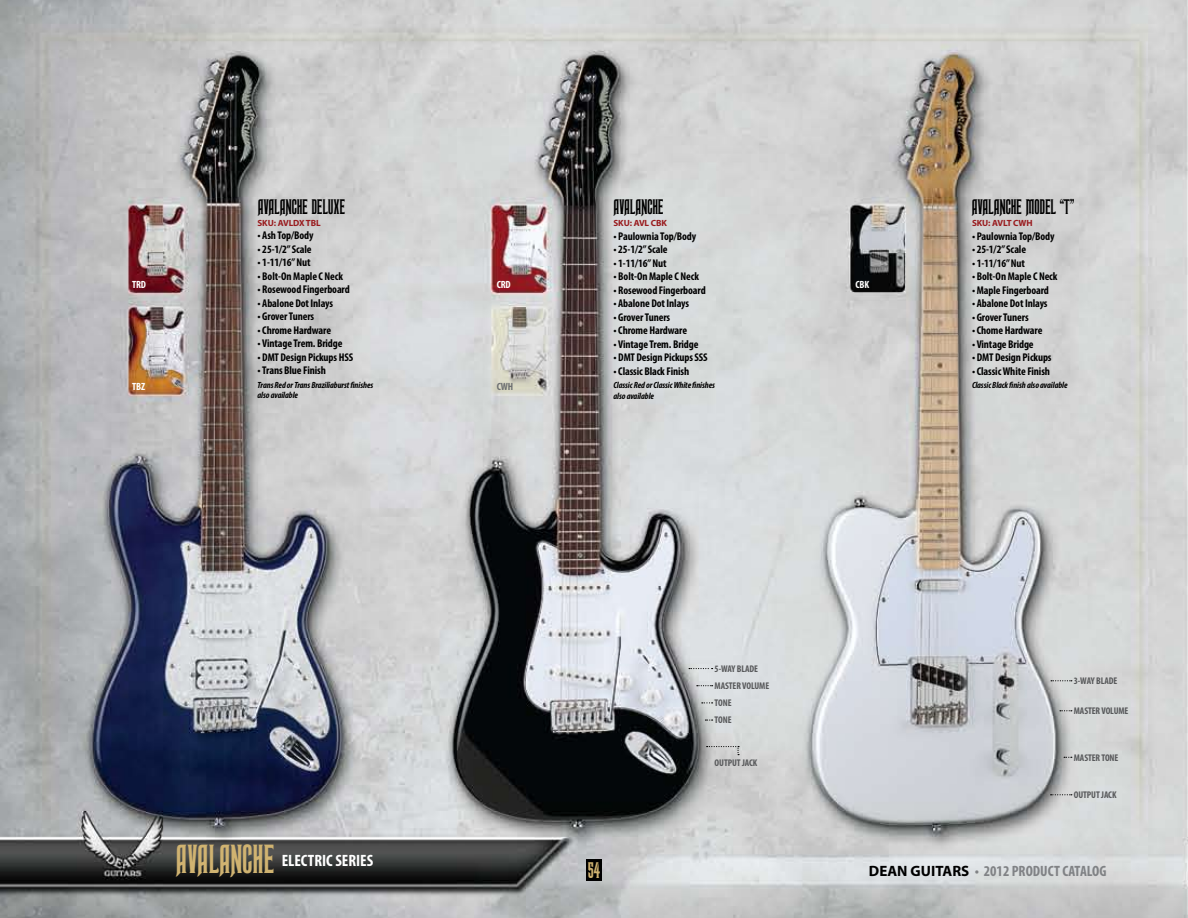
<style>
.page{position:relative;width:1188px;height:918px;background:#fff}
.page>*{position:absolute;margin:0;border:0;box-sizing:border-box;transform-origin:0 0}
.t1{font:40.5px "Ravenscroft";color:#d0b371}
.t2{font:22.5px "Ravenscroft";color:#d0b371}
.t3{font:21px "Ravenscroft";letter-spacing:-.005em;color:#000}
.t4{font:700 condensed 16.5px "Myriad Pro";color:#fff}
.t5{font:700 condensed 15px "Myriad Pro";color:#808285}
.t6{font:700 condensed 11.25px "Myriad Pro";letter-spacing:-.01em;color:#000}
.t7{font:700 condensed 10.5px "Myriad Pro";letter-spacing:-.01em;color:#fff}
.t8{font:700 condensed 10.5px "Myriad Pro";color:#6d6f71}
.t9{font:700 condensed 9.75px "Myriad Pro";letter-spacing:-.01em;color:#58595b}
.t10{font:italic 700 condensed 9px/10.5px "Myriad Pro";letter-spacing:-.01em;color:#000}
.t11{font:700 9px "Myriad Pro";letter-spacing:-.01em;color:#991b1e}
.s1{font-stretch:normal;color:#000}
</style>
<div class="page">
<img style="left:0;top:0;width:1188px;height:918px">
<div style="left:586px;top:860px;width:16px;height:21px;background:#000"></div>
<svg style="left:697px;top:685px;width:16px;height:1px"></svg>
<svg style="left:1051px;top:680px;width:21px;height:1px"></svg>
<svg style="left:689px;top:668px;width:24px;height:1px"></svg>
<svg style="left:707px;top:746px;width:32px;height:9px"></svg>
<svg style="left:1060px;top:710px;width:12px;height:1px"></svg>
<svg style="left:1051px;top:794px;width:21px;height:1px"></svg>
<h3 class="t3" style="left:258px;top:193px;width:89px">AVALANCHE DELUXE</h3>
<h3 class="t3" style="left:614px;top:194px;width:51px">AVALANCHE</h3>
<h3 class="t3" style="left:972px;top:193px;width:104px">AVALANCHE MODEL “T”</h3>
<p class="t11" style="left:258px;top:217px;width:65px">SKU: AVLDX TBL</p>
<p class="t6" style="left:258px;top:229px;width:57px">• Ash Top/Body</p>
<p class="t6" style="left:258px;top:242px;width:56px">• 25-1/2” Scale</p>
<p class="t6" style="left:258px;top:256px;width:55px">• 1-11/16” Nut</p>
<p class="t6" style="left:258px;top:269px;width:87px">• Bolt-On Maple C Neck</p>
<p class="t6" style="left:258px;top:283px;width:94px">• Rosewood Fingerboard</p>
<p class="t6" style="left:258px;top:296px;width:77px">• Abalone Dot Inlays</p>
<p class="t6" style="left:258px;top:310px;width:58px">• Grover Tuners</p>
<p class="t6" style="left:258px;top:323px;width:75px">• Chrome Hardware</p>
<p class="t6" style="left:258px;top:337px;width:86px">• Vintage Trem. Bridge</p>
<p class="t6" style="left:258px;top:350px;width:97px">• DMT Design Pickups HSS</p>
<p class="t6" style="left:258px;top:364px;width:70px">• Trans Blue Finish</p>
<p class="t10" style="left:258px;top:379px;width:117px">Trans Red or Trans Braziliaburst finishes also available</p>
<p class="t7" style="left:132px;top:278px;width:16px">TRD</p>
<p class="t7" style="left:497px;top:278px;width:16px">CRD</p>
<p class="t7" style="left:132px;top:380px;width:15px">TBZ</p>
<p class="t8" style="left:497px;top:380px;width:18px">CWH</p>
<p class="t11" style="left:614px;top:217px;width:55px">SKU: AVL CBK</p>
<p class="t6" style="left:614px;top:229px;width:84px">• Paulownia Top/Body</p>
<p class="t6" style="left:614px;top:243px;width:56px">• 25-1/2” Scale</p>
<p class="t6" style="left:614px;top:256px;width:55px">• 1-11/16” Nut</p>
<p class="t6" style="left:614px;top:270px;width:87px">• Bolt-On Maple C Neck</p>
<p class="t6" style="left:614px;top:283px;width:94px">• Rosewood Fingerboard</p>
<p class="t6" style="left:614px;top:297px;width:77px">• Abalone Dot Inlays</p>
<p class="t6" style="left:614px;top:310px;width:58px">• Grover Tuners</p>
<p class="t6" style="left:614px;top:324px;width:75px">• Chrome Hardware</p>
<p class="t6" style="left:614px;top:337px;width:86px">• Vintage Trem. Bridge</p>
<p class="t6" style="left:614px;top:351px;width:96px">• DMT Design Pickups SSS</p>
<p class="t6" style="left:614px;top:364px;width:77px">• Classic Black Finish</p>
<p class="t10" style="left:614px;top:380px;width:103px">Classic Red or Classic White finishes also available</p>
<p class="t7" style="left:855px;top:278px;width:15px">CBK</p>
<p class="t11" style="left:972px;top:217px;width:62px">SKU: AVLT CWH</p>
<p class="t6" style="left:972px;top:229px;width:84px">• Paulownia Top/Body</p>
<p class="t6" style="left:972px;top:243px;width:56px">• 25-1/2” Scale</p>
<p class="t6" style="left:972px;top:256px;width:55px">• 1-11/16” Nut</p>
<p class="t6" style="left:972px;top:270px;width:87px">• Bolt-On Maple C Neck</p>
<p class="t6" style="left:972px;top:283px;width:78px">• Maple Fingerboard</p>
<p class="t6" style="left:972px;top:297px;width:77px">• Abalone Dot Inlays</p>
<p class="t6" style="left:972px;top:310px;width:58px">• Grover Tuners</p>
<p class="t6" style="left:972px;top:324px;width:72px">• Chome Hardware</p>
<p class="t6" style="left:972px;top:337px;width:63px">• Vintage Bridge</p>
<p class="t6" style="left:972px;top:351px;width:81px">• DMT Design Pickups</p>
<p class="t6" style="left:972px;top:364px;width:80px">• Classic White Finish</p>
<p class="t10" style="left:972px;top:380px;width:97px">Classic Black finish also available</p>
<h1 class="t1" style="left:176px;top:833px;width:99px">AVALANCHE</h1>
<h3 class="t4" style="left:282px;top:850px;width:93px">ELECTRIC SERIES</h3>
<p class="t9" style="left:715px;top:662px;width:45px">5-WAY BLADE</p>
<p class="t9" style="left:715px;top:680px;width:56px">MASTER VOLUME</p>
<p class="t9" style="left:715px;top:714px;width:18px">TONE</p>
<p class="t9" style="left:715px;top:697px;width:18px">TONE</p>
<p class="t9" style="left:715px;top:756px;width:44px">OUTPUT JACK</p>
<p class="t9" style="left:1074px;top:675px;width:45px">3-WAY BLADE</p>
<p class="t9" style="left:1074px;top:705px;width:56px">MASTER VOLUME</p>
<p class="t9" style="left:1074px;top:751px;width:46px">MASTER TONE</p>
<p class="t9" style="left:1074px;top:789px;width:44px">OUTPUT JACK</p>
<h2 class="t2" style="left:588px;top:856px;width:14px">54</h2>
<h3 class="t5" style="left:869px;top:862px;width:239px"><span class="s1">DEAN GUITARS</span> • 2012 PRODUCT CATALOG</h3>
</div>
